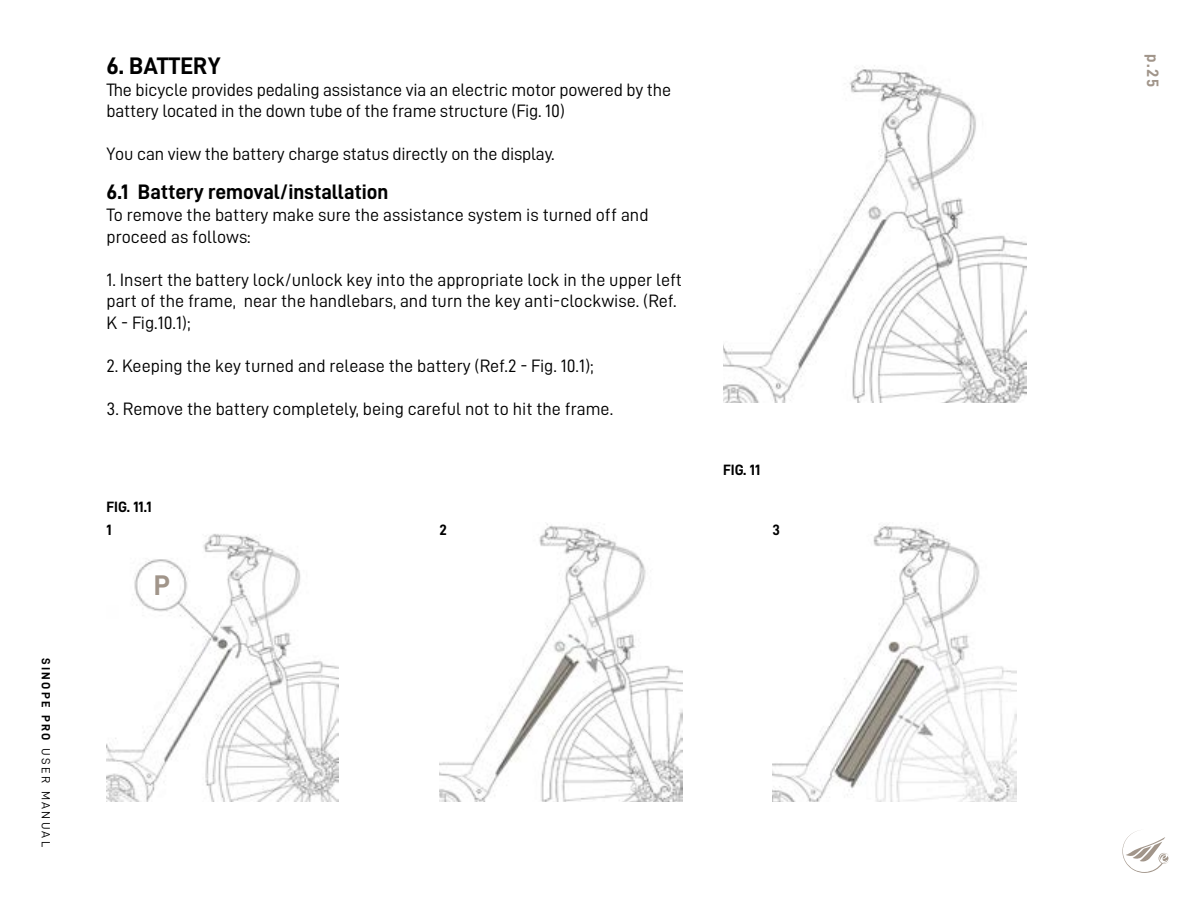
<style>
.page{position:relative;width:1200px;height:900px;background:#fff}
.page>*{position:absolute;margin:0;border:0;box-sizing:border-box;transform-origin:0 0}
.t1{font:28.5px "D DIN Bold";color:#a1958a}
.t2{font:24px "D DIN Bold";color:#000}
.t3{font:21px "D DIN Bold";color:#000}
.t4{font:18px/21.6px "D DIN";color:#000}
.t5{font:16.5px "D DIN Bold";color:#a1958a}
.t6{font:15px/22.8px "D DIN Bold";color:#000}
.t7{font:12px "D DIN";letter-spacing:.2em;color:#000}
.s1{font-family:"D DIN Bold"}
</style>
<div class="page">
<svg style="left:1122px;top:830px;width:47px;height:43px"></svg>
<img style="left:723px;top:65px;width:303px;height:337px">
<img style="left:107px;top:534px;width:232px;height:268px">
<img style="left:440px;top:523px;width:242px;height:279px">
<img style="left:772px;top:524px;width:245px;height:278px">
<p class="t7" style="left:53px;top:658px;width:191px;rotate:90deg"><span class="s1">SINOPE PRO</span> USER MANUAL</p>
<h2 class="t2" style="left:106px;top:52px;width:116px">6. BATTERY</h2>
<p class="t4" style="left:106px;top:78px;width:566px">The bicycle provides pedaling assistance via an electric motor powered by the battery located in the down tube of the frame structure (Fig. 10)</p>
<p class="t4" style="left:106px;top:143px;width:450px">You can view the battery charge status directly on the display.</p>
<p class="t3" style="left:106px;top:181px;width:283px">6.1 Battery removal/installation</p>
<p class="t4" style="left:106px;top:204px;width:544px">To remove the battery make sure the assistance system is turned off and proceed as follows:</p>
<p class="t4" style="left:106px;top:268px;width:577px">1. Insert the battery lock/unlock key into the appropriate lock in the upper left part of the frame, near the handlebars, and turn the key anti-clockwise. (Ref.<br>K - Fig.10.1);</p>
<p class="t4" style="left:106px;top:355px;width:489px">2. Keeping the key turned and release the battery (Ref.2 - Fig. 10.1);</p>
<p class="t4" style="left:106px;top:398px;width:508px">3. Remove the battery completely, being careful not to hit the frame.</p>
<p class="t6" style="left:723px;top:458px;width:39px">FIG. 11</p>
<p class="t6" style="left:106px;top:495px;width:47px">FIG. 11.1<br>1</p>
<h1 class="t1" style="left:154px;top:570px;width:18px">P</h1>
<p class="t6" style="left:440px;top:518px;width:9px">2</p>
<p class="t6" style="left:772px;top:518px;width:9px">3</p>
<p class="t5" style="left:1162px;top:54px;width:35px;rotate:90deg">p.25</p>
</div>
